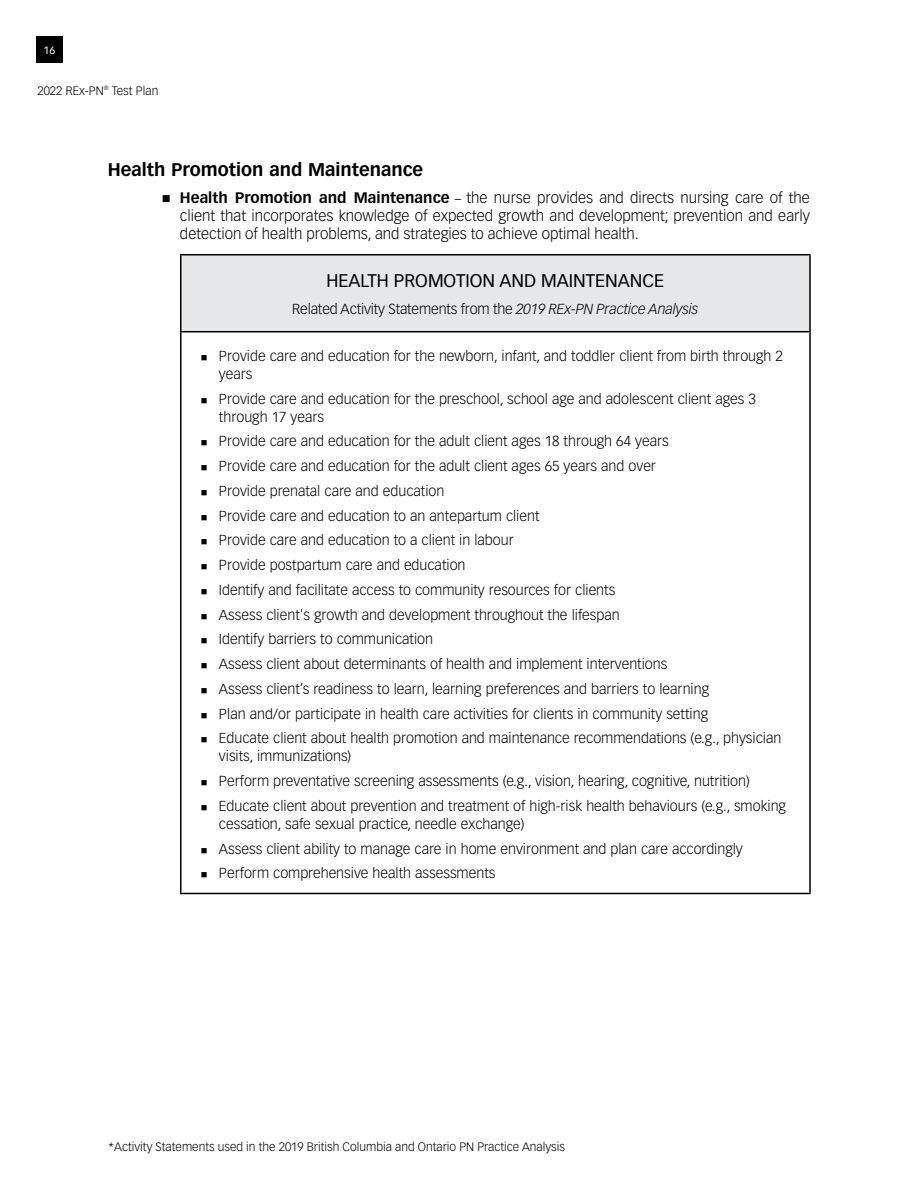
<style>
.page{position:relative;width:918px;height:1188px;background:#fff}
.page>*{position:absolute;margin:0;border:0;box-sizing:border-box;transform-origin:0 0}
.t1{font:700 18px "Vectora LT Std";color:#000}
.t2{font:18px "Vectora LT Std";color:#000}
.t3{font:300 15px/18px "Vectora LT Std";color:#000;text-align:justify}
.t4{font:300 14.25px/24.8px "Vectora LT Std";color:#000}
.t5{font:300 12px "Vectora LT Std";color:#000}
.t6{font:10.5px "Vectora LT Std";color:#fff}
.s1{font-weight:700}
.s2{font-family:"Myriad Pro";font-weight:400;font-size:14.25px}
.s3{font-style:italic}
</style>
<div class="page">
<div style="left:36px;top:36px;width:27px;height:27px;background:#000"></div>
<div style="left:181px;top:255px;width:629px;height:77px;background:#e6e7e8"></div>
<hr style="left:180px;top:254px;width:631px;height:1px;background:#000">
<hr style="left:180px;top:255px;width:1px;height:76px;background:#000">
<hr style="left:809px;top:255px;width:2px;height:76px;background:#000">
<hr style="left:809px;top:332px;width:2px;height:561px;background:#000">
<hr style="left:180px;top:331px;width:631px;height:1px;background:#000">
<hr style="left:180px;top:332px;width:1px;height:561px;background:#000">
<hr style="left:180px;top:893px;width:631px;height:1px;background:#000">
<p class="t6" style="left:44px;top:44px;width:13px">16</p>
<p class="t5" style="left:38px;top:84px;width:122px">2022 REx-PN<sup>®</sup> Test Plan</p>
<p class="t1" style="left:108px;top:159px;width:317px">Health Promotion and Maintenance</p>
<p class="t3" style="left:180px;top:189px;width:631px"><span class="s1">Health Promotion and Maintenance</span> <span class="s2">–</span> the nurse provides and directs nursing care of the client that incorporates knowledge of expected growth and development; prevention and early detection of health problems, and strategies to achieve optimal health.</p>
<p class="t2" style="left:327px;top:270px;width:339px">HEALTH PROMOTION AND MAINTENANCE</p>
<p class="t4" style="left:292px;top:296px;width:408px">Related Activity Statements from the <span class="s3">2019 REx-PN Practice Analysis</span></p>
<p class="t4" style="left:219px;top:347px;width:565px;line-height:18px">Provide care and education for the newborn, infant, and toddler client from birth through 2 years</p>
<p class="t4" style="left:219px;top:390px;width:538px;line-height:18px">Provide care and education for the preschool, school age and adolescent client ages 3 through 17 years</p>
<p class="t4" style="left:219px;top:429px;width:564px">Provide care and education for the adult client ages 18 through 64 years<br>Provide care and education for the adult client ages 65 years and over<br>Provide prenatal care and education<br>Provide care and education to an antepartum client<br>Provide care and education to a client in labour<br>Provide postpartum care and education<br>Identify and facilitate access to community resources for clients<br>Assess client's growth and development throughout the lifespan<br>Identify barriers to communication<br>Assess client about determinants of health and implement interventions<br>Assess client’s readiness to learn, learning preferences and barriers to learning<br>Plan and/or participate in health care activities for clients in community setting<br>Educate client about health promotion and maintenance recommendations (e.g., physician</p>
<p class="t4" style="left:219px;top:744px;width:569px">visits, immunizations)<br>Perform preventative screening assessments (e.g., vision, hearing, cognitive, nutrition)<br>Educate client about prevention and treatment of high-risk health behaviours (e.g., smoking</p>
<p class="t4" style="left:219px;top:812px;width:525px">cessation, safe sexual practice, needle exchange)<br>Assess client ability to manage care in home environment and plan care accordingly<br>Perform comprehensive health assessments</p>
<p class="t5" style="left:108px;top:1140px;width:458px">*Activity Statements used in the 2019 British Columbia and Ontario PN Practice Analysis</p>
</div>
